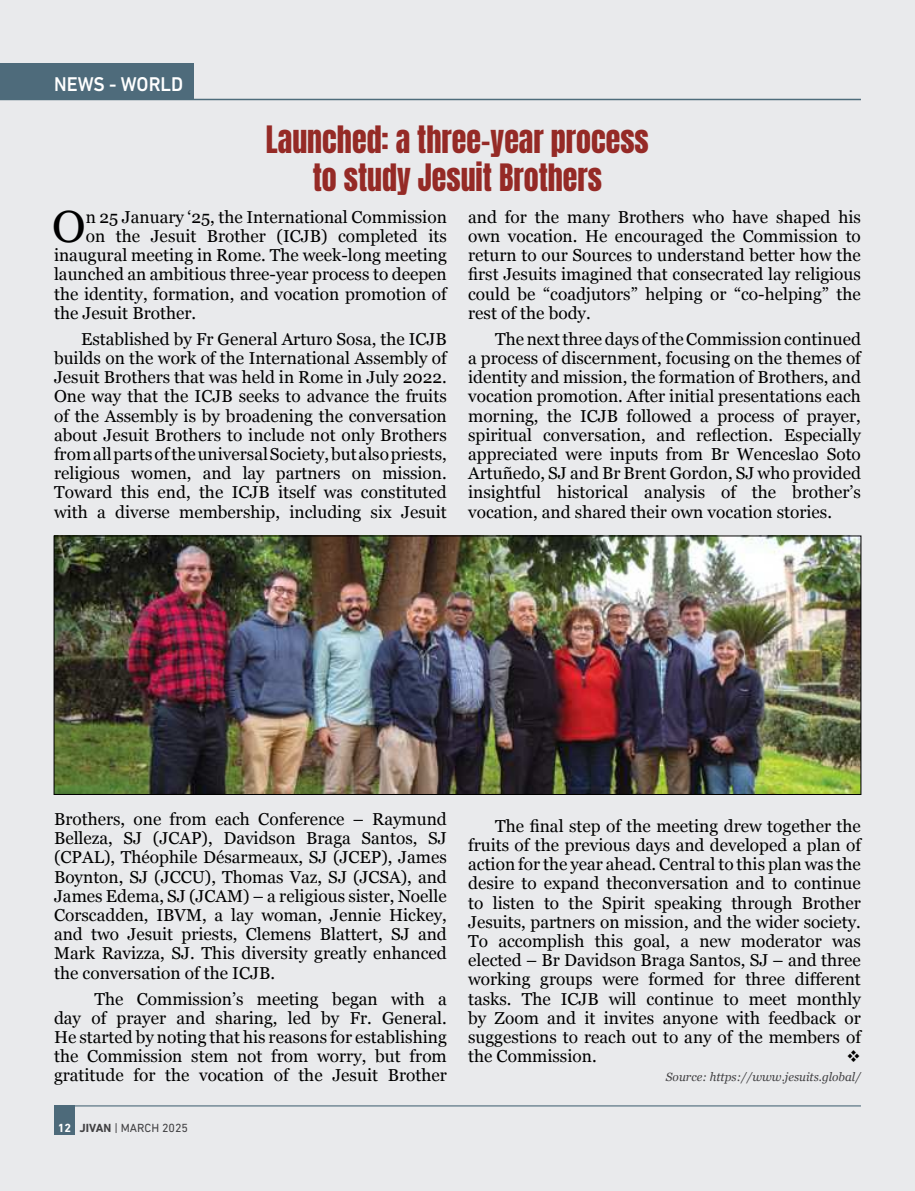
<style>
.page{position:relative;width:915px;height:1191px;background:#fff}
.page>*{position:absolute;margin:0;border:0;box-sizing:border-box;transform-origin:0 0}
.t1{font:45px "Georgia";color:#000}
.t2{font:31.5px/37.5px "Anton";color:#952a26;text-align:center;scale:.95 1}
.t3{font:500 20.25px "DIN Next LT Pro";color:#fff;scale:.95 1}
.t4{font:17.25px/19.2px "Georgia";color:#000;text-align:justify}
.t5{font:italic 12px "Georgia";color:#414042}
.t6{font:12px "DIN Next LT Pro";color:#414042}
.s1{font-weight:700;color:#fff}
.s2{font-weight:700}
.s3{color:#3d3c3e}
</style>
<div class="page">
<div style="left:0;top:0;width:914px;height:1191px;background:#e9eaec"></div>
<div style="left:0;top:63px;width:193px;height:36px;background:#4e6b7b"></div>
<hr style="left:0;top:99px;width:860px;height:1px;background:#4e6c7b">
<img style="left:56px;top:538px;width:802px;height:254px">
<div style="left:54px;top:536px;width:806px;height:258px;border:1px solid #000"></div>
<hr style="left:54px;top:1105px;width:806px;height:1px;background:#4d6a7a">
<div style="left:54px;top:1105px;width:21px;height:30px;background:#4d6a7a"></div>
<p class="t3" style="left:54px;top:77px;width:137px">NEWS - WORLD</p>
<h2 class="t2" style="left:266px;top:122px;width:404px">Launched: a three-year process to study Jesuit Brothers</h2>
<h1 class="t1" style="left:52px;top:208px;width:35px">O</h1>
<p class="t4" style="left:86px;top:208px;width:362px">n 25 January ‘25, the International Commission</p>
<p class="t4" style="left:86px;top:226px;width:362px">on the Jesuit Brother (ICJB) completed its</p>
<p class="t4" style="left:54px;top:246px;width:394px">inaugural meeting in Rome. The week-long meeting</p>
<p class="t4" style="left:54px;top:265px;width:394px">launched an ambitious three-year process to deepen</p>
<p class="t4" style="left:54px;top:285px;width:394px">the identity, formation, and vocation promotion of</p>
<p class="t4" style="left:54px;top:304px;width:143px">the Jesuit Brother.</p>
<p class="t4" style="left:54px;top:329px;width:394px;text-indent:27px">Established by Fr General Arturo Sosa, the ICJB builds on the work of the International Assembly of Jesuit Brothers that was held in Rome in July 2022.<br>One way that the ICJB seeks to advance the fruits of the Assembly is by broadening the conversation about Jesuit Brothers to include not only Brothers from all parts of the universal Society, but also priests, religious women, and lay partners on mission.<br>Toward this end, the ICJB itself was constituted with a diverse membership, including six Jesuit</p>
<p class="t4" style="left:468px;top:208px;width:394px">and for the many Brothers who have shaped his own vocation. He encouraged the Commission to return to our Sources to understand better how the昀椀rst Jesuits imagined that consecrated lay religious could be “coadjutors” helping or “co-helping” the rest of the body.</p>
<p class="t4" style="left:468px;top:329px;width:394px;text-indent:27px">The next three days of the Commission continued a process of discernment, focusing on the themes of identity and mission, the formation of Brothers, and vocation promotion. After initial presentations each morning, the ICJB followed a process of prayer, spiritual conversation, and re昀氀ection. Especially appreciated were inputs from Br Wenceslao Soto Artuñedo, SJ and Br Brent Gordon, SJ who provided insightful historical analysis of the brother’s vocation, and shared their own vocation stories.</p>
<p class="t4" style="left:54px;top:810px;width:394px">Brothers, one from each Conference – Raymund Belleza, SJ (JCAP), Davidson Braga Santos, SJ (CPAL), Théophile Désarmeaux, SJ (JCEP), James Boynton, SJ (JCCU), Thomas Vaz, SJ (JCSA), and James Edema, SJ (JCAM) – a religious sister, Noelle Corscadden, IBVM, a lay woman, Jennie Hickey, and two Jesuit priests, Clemens Blattert, SJ and Mark Ravizza, SJ. This diversity greatly enhanced the conversation of the ICJB.</p>
<p class="t4" style="left:54px;top:989px;width:394px;text-indent:40px">The Commission’s meeting began with a day of prayer and sharing, led by Fr. General.<br>He started by noting that his reasons for establishing the Commission stem not from worry, but from gratitude for the vocation of the Jesuit Brother</p>
<p class="t6" style="left:58px;top:1122px;width:132px"><span class="s1">12</span> <span class="s2">JIVAN</span> <span class="s3">|</span> MARCH 2025</p>
<p class="t4" style="left:468px;top:816px;width:394px;text-indent:27px">The 昀椀nal step of the meeting drew together the fruits of the previous days and developed a plan of action for the year ahead. Central to this plan was the desire to expand theconversation and to continue to listen to the Spirit speaking through Brother Jesuits, partners on mission, and the wider society.<br>To accomplish this goal, a new moderator was elected – Br Davidson Braga Santos, SJ – and three working groups were formed for three different tasks. The ICJB will continue to meet monthly by Zoom and it invites anyone with feedback or suggestions to reach out to any of the members of the Commission.</p>
<p class="t5" style="left:665px;top:1071px;width:196px">Source: https://www.jesuits.global/</p>
</div>
